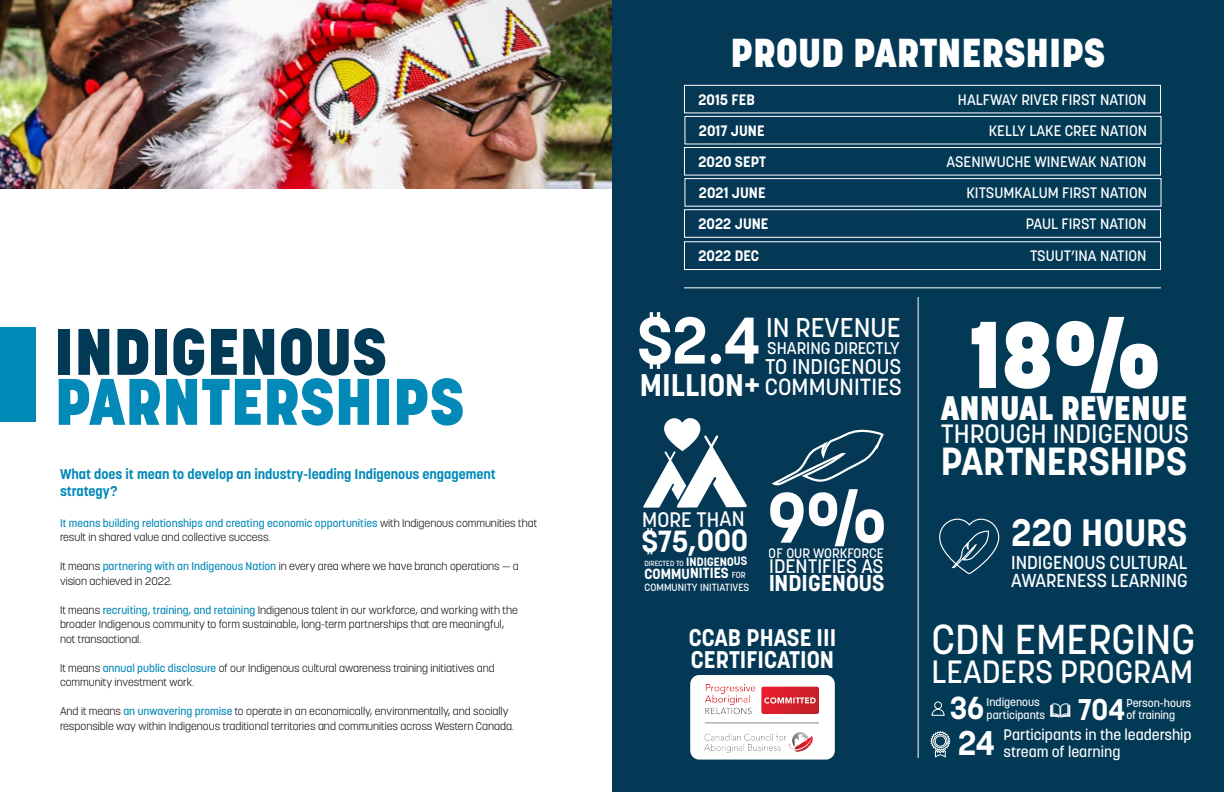
<style>
.page{position:relative;width:1224px;height:792px;background:#fff}
.page>*{position:absolute;margin:0;border:0;box-sizing:border-box;transform-origin:0 0}
.t1{font:800 93.8px "Korolev";color:#fff}
.t2{font:700 70.5px "Korolev";color:#fff}
.t3{font:700 65.2px "Korolev";color:#fff}
.t4{font:800 65px "Korolev";color:#0289b8}
.t5{font:800 65px "Korolev";color:#023955}
.t6{font:500 41.4px "Korolev";color:#fff}
.t7{font:800 40px "Korolev";color:#fff}
.t8{font:700 38.9px "Korolev";color:#fff}
.t9{font:700 37.9px "Korolev";color:#fff}
.t10{font:700 34px "Korolev";color:#fff}
.t11{font:800 33.7px "Korolev";color:#fff}
.t12{font:500 31.9px "Korolev";color:#fff}
.t13{font:700 31.4px "Korolev";color:#fff}
.t14{font:700 31px "Korolev";color:#fff}
.t15{font:700 30.2px "Korolev";color:#fff}
.t16{font:700 29.7px "Korolev";color:#fff}
.t17{font:500 26.9px "Korolev";color:#fff}
.t18{font:500 26.3px "Korolev";color:#fff}
.t19{font:700 23.9px/22.3px "Korolev";color:#fff}
.t20{font:500 23.2px "Korolev";color:#fff}
.t21{font:700 22.8px "Korolev";color:#fff}
.t22{font:500 21.1px "Korolev";color:#fff}
.t23{font:500 20.8px "Korolev";color:#fff}
.t24{font:500 19.4px "Korolev";color:#fff}
.t25{font:500 18.6px/18.1px "Korolev";color:#fff}
.t26{font:500 16.8px "Korolev";color:#fff}
.t27{font:500 15.1px/17px "Korolev";color:#fff}
.t28{font:500 15px "Korolev";color:#fff}
.t29{font:700 15px "Korolev";color:#fff}
.t30{font:700 14.5px "Korolev";color:#fff}
.t31{font:700 14px/16.8px "Korolev";color:#0289b8}
.t32{font:500 13.6px "Korolev";color:#fff}
.t33{font:700 11.9px "Korolev";color:#fff}
.t34{font:500 11.3px/12.7px "Korolev";color:#fff}
.t35{font:300 11px/14.5px "Korolev";color:#000}
.t36{font:500 10.3px "Korolev";color:#fff}
.t37{font:500 8.7px "Korolev";color:#fff}
.t38{font:500 7.4px "Korolev";letter-spacing:-.01em;color:#fff}
.s1{font-weight:500;color:#0289b8}
</style>
<div class="page">
<div style="left:0;top:328px;width:36px;height:94px;background:#008ab9"></div>
<div style="left:695px;top:0;width:529px;height:792px;background:#023955"></div>
<div style="left:612px;top:0;width:306px;height:792px;background:#043855"></div>
<img style="left:0;top:0;width:612px;height:189px">
<div style="left:690px;top:675px;width:145px;height:85px;background:#fff;border-radius:9px"></div>
<img style="left:705px;top:685px;width:113px;height:67px">
<svg style="left:939px;top:518px;width:61px;height:57px"></svg>
<div style="left:934px;top:702px;width:8px;height:7px;border:1px solid #fff;border-radius:50%"></div>
<svg style="left:931px;top:709px;width:14px;height:7px"></svg>
<svg style="left:1050px;top:703px;width:20px;height:15px"></svg>
<svg style="left:931px;top:731px;width:20px;height:27px"></svg>
<div style="left:935px;top:736px;width:11px;height:11px;border:1px solid #fff;border-radius:50%"></div>
<div style="left:684px;top:85px;width:477px;height:28px;border:1px solid #fff"></div>
<div style="left:684px;top:116px;width:478px;height:28px;border:1px solid #fff"></div>
<div style="left:684px;top:147px;width:477px;height:29px;border:1px solid #fff"></div>
<div style="left:684px;top:178px;width:478px;height:29px;border:1px solid #fff"></div>
<div style="left:684px;top:209px;width:477px;height:29px;border:1px solid #fff"></div>
<div style="left:684px;top:241px;width:477px;height:29px;border:1px solid #fff"></div>
<hr style="left:918px;top:297px;width:1px;height:461px;background:#fff">
<svg style="left:643px;top:418px;width:104px;height:90px"></svg>
<svg style="left:771px;top:429px;width:113px;height:57px"></svg>
<hr style="left:684px;top:288px;width:477px;height:1px;background:#fff">
<h3 class="t5" style="left:55px;top:311px;width:334px">INDIGENOUS</h3>
<h3 class="t4" style="left:55px;top:361px;width:411px">PARNTERSHIPS</h3>
<p class="t31" style="left:60px;top:466px;width:437px">What does it mean to develop an industry-leading Indigenous engagement strategy?</p>
<p class="t35" style="left:60px;top:516px;width:479px"><span class="s1">It means building relationships and creating economic opportunities</span> with Indigenous communities that result in shared value and collective success.</p>
<p class="t35" style="left:60px;top:559px;width:460px">It means <span class="s1">partnering with an Indigenous Nation</span> in every area where we have branch operations — a vision achieved in 2022.</p>
<p class="t35" style="left:60px;top:603px;width:459px">It means <span class="s1">recruiting, training, and retaining</span> Indigenous talent in our workforce, and working with the broader Indigenous community to form sustainable, long-term partnerships that are meaningful, not transactional.</p>
<p class="t35" style="left:60px;top:661px;width:436px">It means <span class="s1">annual public disclosure</span> of our Indigenous cultural awareness training initiatives and community investment work.</p>
<p class="t35" style="left:60px;top:704px;width:456px">And it means <span class="s1">an unwavering promise</span> to operate in an economically, environmentally, and socially responsible way within Indigenous traditional territories and communities across Western Canada.</p>
<h3 class="t7" style="left:731px;top:28px;width:376px">PROUD PARTNERSHIPS</h3>
<h3 class="t29" style="left:698px;top:90px;width:58px">2015 FEB</h3>
<h3 class="t28" style="left:958px;top:90px;width:190px">HALFWAY RIVER FIRST NATION</h3>
<h3 class="t29" style="left:699px;top:121px;width:67px">2017 JUNE</h3>
<h3 class="t28" style="left:989px;top:121px;width:160px">KELLY LAKE CREE NATION</h3>
<h3 class="t29" style="left:698px;top:152px;width:69px">2020 SEPT</h3>
<h3 class="t28" style="left:947px;top:152px;width:201px">ASENIWUCHE WINEWAK NATION</h3>
<h3 class="t29" style="left:699px;top:183px;width:68px">2021 JUNE</h3>
<h3 class="t28" style="left:966px;top:183px;width:182px">KITSUMKALUM FIRST NATION</h3>
<h3 class="t29" style="left:698px;top:214px;width:71px">2022 JUNE</h3>
<h3 class="t28" style="left:1026px;top:214px;width:122px">PAUL FIRST NATION</h3>
<h3 class="t29" style="left:698px;top:247px;width:62px">2022 DEC</h3>
<h3 class="t28" style="left:1030px;top:247px;width:118px">TSUUT’INA NATION</h3>
<h3 class="t3" style="left:637px;top:299px;width:125px">$2.4</h3>
<h3 class="t17" style="left:766px;top:310px;width:136px">IN REVENUE</h3>
<h3 class="t26" style="left:767px;top:338px;width:134px">SHARING DIRECTLY</h3>
<h3 class="t20" style="left:765px;top:373px;width:138px">COMMUNITIES</h3>
<h3 class="t22" style="left:765px;top:353px;width:138px">TO INDIGENOUS</h3>
<h3 class="t14" style="left:640px;top:366px;width:123px">MILLION+</h3>
<h3 class="t23" style="left:642px;top:507px;width:104px;rotate:-1deg">MORE THAN</h3>
<h3 class="t15" style="left:642px;top:522px;width:108px">$75,000</h3>
<p class="t38" style="left:644px;top:559px;width:41px">DIRECTED TO</p>
<p class="t33" style="left:686px;top:554px;width:63px;rotate:-1deg">INDIGENOUS</p>
<h3 class="t30" style="left:644px;top:565px;width:86px;rotate:-1deg">COMMUNITIES</h3>
<p class="t37" style="left:732px;top:569px;width:16px">FOR</p>
<p class="t36" style="left:644px;top:582px;width:106px;rotate:-1deg">COMMUNITY INITIATIVES</p>
<h2 class="t2" style="left:768px;top:473px;width:121px">9%</h2>
<p class="t32" style="left:769px;top:545px;width:117px">OF OUR WORKFORCE</p>
<h3 class="t24" style="left:769px;top:554px;width:116px">IDENTIFIES AS</h3>
<h3 class="t21" style="left:768px;top:568px;width:118px">INDIGENOUS</h3>
<h3 class="t19" style="left:689px;top:626px;width:149px">CCAB PHASE III<br>CERTIFICATION</h3>
<h1 class="t1" style="left:969px;top:296px;width:194px">18%</h1>
<h3 class="t18" style="left:941px;top:417px;width:250px">THROUGH INDIGENOUS</h3>
<h3 class="t8" style="left:941px;top:437px;width:248px">PARTNERSHIPS</h3>
<h3 class="t11" style="left:941px;top:387px;width:248px">ANNUAL REVENUE</h3>
<h3 class="t9" style="left:1011px;top:509px;width:178px">220 HOURS</h3>
<h3 class="t25" style="left:1011px;top:554px;width:178px">INDIGENOUS CULTURAL<br>AWARENESS LEARNING</h3>
<h3 class="t6" style="left:932px;top:613px;width:265px">CDN EMERGING</h3>
<h3 class="t12" style="left:932px;top:651px;width:263px">LEADERS PROGRAM</h3>
<h3 class="t13" style="left:950px;top:689px;width:36px">36</h3>
<h3 class="t16" style="left:1078px;top:691px;width:49px">704</h3>
<h3 class="t10" style="left:958px;top:721px;width:38px">24</h3>
<p class="t34" style="left:987px;top:696px;width:60px">Indigenous participants</p>
<h3 class="t27" style="left:1004px;top:726px;width:190px">Participants in the leadership stream of learning</h3>
<p class="t34" style="left:1126px;top:696px;width:66px">Person-hours of training</p>
</div>
